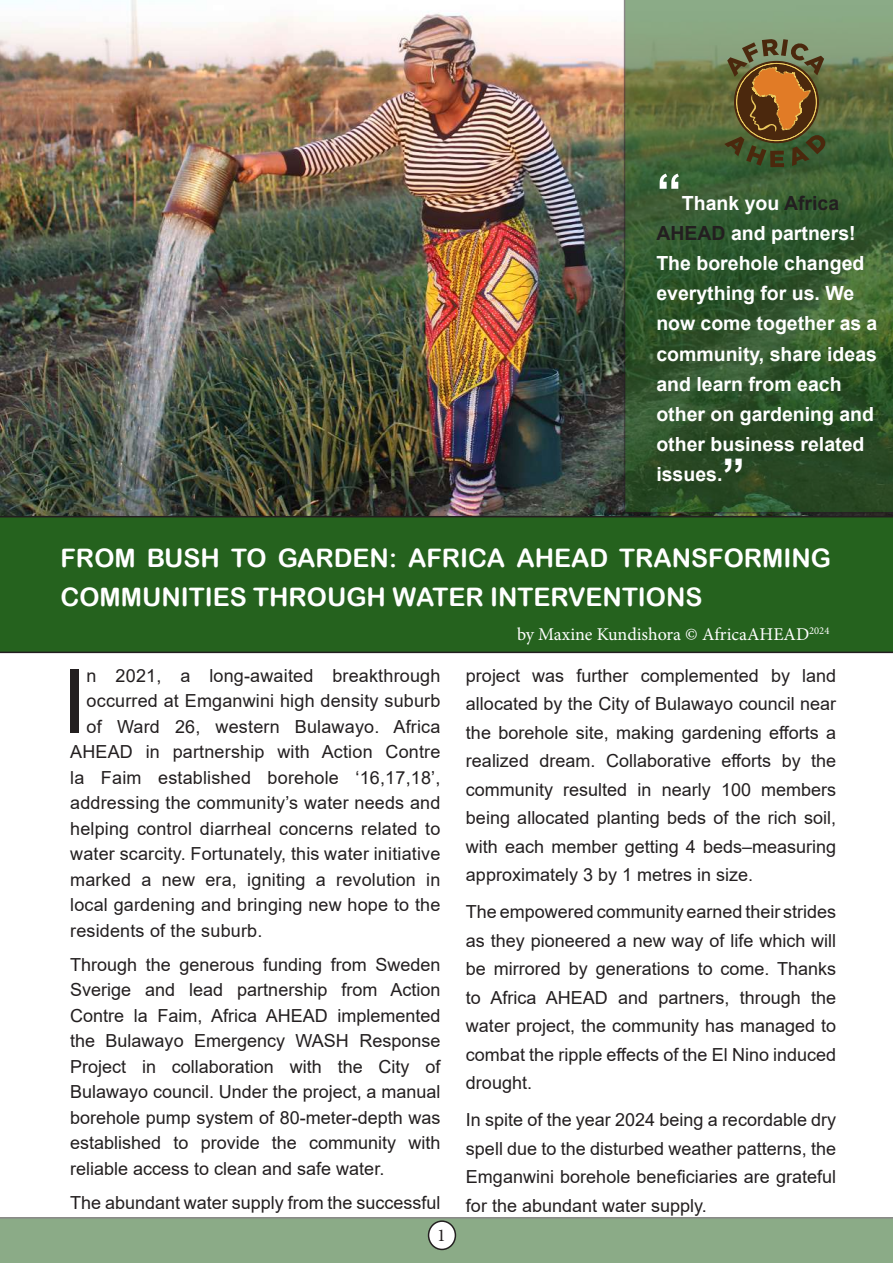
<style>
.page{position:relative;width:893px;height:1263px;background:#fff}
.page>*{position:absolute;margin:0;border:0;box-sizing:border-box;transform-origin:0 0}
.t1{font:89.25px "Arial";color:#231f20}
.t2{font:700 51px "Arial";color:#fff}
.t3{font:700 45px "Arial";color:#fff}
.t4{font:25.5px/39px "Arial Rounded MT Bold";color:#fff}
.t5{font:700 19.5px/30px "Arial";color:#fff}
.t6{font:18px/28.5px "Arial";letter-spacing:.01em;color:#231f20;text-align:justify}
.t7{font:18px "Minion Pro";color:#fff}
.t8{font:18px "Minion Pro";color:#231f20}
.s1{color:#231f20}
</style>
<div class="page">
<div style="left:0;top:1217px;width:893px;height:46px;background:#8bab87"></div>
<div style="left:429px;top:1221px;width:26px;height:28px;background:#fff;border-radius:50%"></div>
<div style="left:428px;top:1220px;width:28px;height:30px;border:2px solid #231f20;border-radius:50%"></div>
<img style="left:0;top:0;width:893px;height:516px">
<div style="left:0;top:516px;width:893px;height:137px;background:#25621e"></div>
<svg style="left:624px;top:0;width:269px;height:513px;background:#416238"></svg>
<svg style="left:724px;top:39px;width:101px;height:128px;background:#6f5e30"></svg>
<h2 class="t2" style="left:656px;top:157px;width:27px">“</h2>
<p class="t5" style="left:656px;top:189px;width:223px;text-indent:26px">Thank you <span class="s1">Africa<br>AHEAD</span> and partners!<br>The borehole changed everything for us. We now come together as a community, share ideas and learn from each other on gardening and other business related issues.</p>
<h3 class="t3" style="left:722px;top:443px;width:24px">”</h3>
<h3 class="t4" style="left:61px;top:538px;width:772px">FROM BUSH TO GARDEN: AFRICA AHEAD TRANSFORMING<br>COMMUNITIES THROUGH WATER INTERVENTIONS</h3>
<h1 class="t1" style="left:62px;top:640px;width:26px">I</h1>
<p class="t6" style="left:87px;top:661px;width:355px">n 2021, a long-awaited breakthrough</p>
<p class="t6" style="left:87px;top:686px;width:355px">occurred at Emganwini high density suburb</p>
<p class="t6" style="left:87px;top:712px;width:355px">of Ward 26, western Bulawayo. Africa</p>
<p class="t6" style="left:70px;top:737px;width:372px">AHEAD in partnership with Action Contre</p>
<p class="t6" style="left:70px;top:763px;width:372px">la Faim established borehole ‘16,17,18’,</p>
<p class="t6" style="left:70px;top:788px;width:372px">addressing the community’s water needs and</p>
<p class="t6" style="left:70px;top:814px;width:372px">helping control diarrheal concerns related to</p>
<p class="t6" style="left:70px;top:839px;width:372px">water scarcity. Fortunately, this water initiative</p>
<p class="t6" style="left:70px;top:865px;width:372px">marked a new era, igniting a revolution in</p>
<p class="t6" style="left:70px;top:890px;width:372px">local gardening and bringing new hope to the</p>
<p class="t6" style="left:70px;top:916px;width:194px">residents of the suburb.</p>
<p class="t6" style="left:70px;top:951px;width:372px;line-height:25.5px">Through the generous funding from Sweden Sverige and lead partnership from Action Contre la Faim, Africa AHEAD implemented the Bulawayo Emergency WASH Response Project in collaboration with the City of Bulawayo council. Under the project, a manual borehole pump system of 80-meter-depth was established to provide the community with reliable access to clean and safe water.</p>
<p class="t6" style="left:70px;top:1188px;width:372px">The abundant water supply from the successful</p>
<p class="t8" style="left:437px;top:1223px;width:10px">1</p>
<p class="t7" style="left:517px;top:622px;width:314px">by Maxine Kundishora © AfricaAHEAD<sup>2024</sup></p>
<p class="t6" style="left:466px;top:661px;width:372px">project was further complemented by land allocated by the City of Bulawayo council near the borehole site, making gardening efforts a realized dream. Collaborative efforts by the community resulted in nearly 100 members being allocated planting beds of the rich soil, with each member getting 4 beds–measuring approximately 3 by 1 metres in size.</p>
<p class="t6" style="left:466px;top:897px;width:372px">The empowered community earned their strides as they pioneered a new way of life which will be mirrored by generations to come. Thanks to Africa AHEAD and partners, through the water project, the community has managed to combat the ripple effects of the El Nino induced drought.</p>
<p class="t6" style="left:466px;top:1105px;width:372px">In spite of the year 2024 being a recordable dry spell due to the disturbed weather patterns, the Emganwini borehole beneficiaries are grateful for the abundant water supply.</p>
</div>
